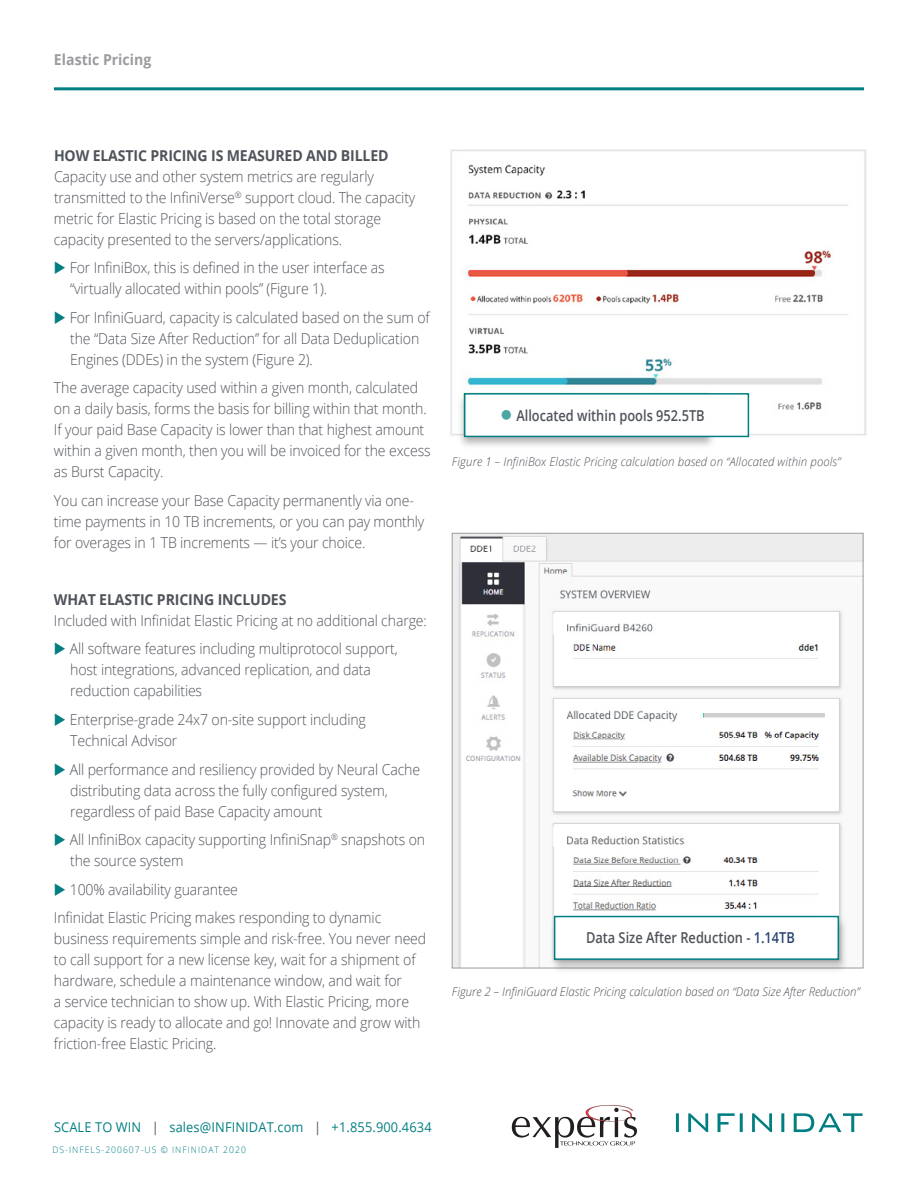
<style>
.page{position:relative;width:918px;height:1188px;background:#fff}
.page>*{position:absolute;margin:0;border:0;box-sizing:border-box;transform-origin:0 0}
.t1{font:300 15px/21px "Open Sans";letter-spacing:-.01em;color:#4f535a;scale:.94 1}
.t2{font:700 15px "Open Sans";letter-spacing:-.01em;color:#4f535a;scale:.94 1}
.t3{font:600 15px "Open Sans";color:#4f535a;scale:.85 1}
.t4{font:700 15px "Open Sans";color:#9c9b9f;scale:.94 1}
.t5{font:13.5px "Open Sans";letter-spacing:.01em;color:#007e82;scale:.95 1}
.t6{font:italic 300 12px "Open Sans";color:#4f535a;scale:.95 1}
.t7{font:300 9px "Open Sans";letter-spacing:.12em;color:#007e82;scale:.95 1}
.s1{color:#007e82}
.s2{color:#4aa6a1}
.s3{color:#274472}
.s4{color:#4f535a}
</style>
<div class="page">
<img style="left:454px;top:535px;width:407px;height:431px">
<img style="left:450px;top:149px;width:417px;height:297px">
<div style="left:549px;top:916px;width:300px;height:59px;background:#000;opacity:.2"></div>
<div style="left:554px;top:916px;width:285px;height:44px;background:#fff;border:2px solid #007e82"></div>
<div style="left:464px;top:393px;width:285px;height:44px;background:#fff;border:2px solid #007e82"></div>
<svg style="left:676px;top:1113px;width:187px;height:19px"></svg>
<hr style="left:54px;top:87px;width:810px;height:3px;background:#007e82">
<img style="left:511px;top:1105px;width:126px;height:43px">
<p class="t4" style="left:54px;top:49px;width:105px">Elastic Pricing</p>
<p class="t2" style="left:54px;top:144px;width:357px">HOW ELASTIC PRICING IS MEASURED AND BILLED</p>
<p class="t1" style="left:54px;top:165px;width:386px">Capacity use and other system metrics are regularly transmitted to the InfiniVerse<sup>®</sup> support cloud. The capacity metric for Elastic Pricing is based on the total storage capacity presented to the servers/applications.</p>
<p class="t1" style="left:70px;top:257px;width:336px;text-indent:-16px"><span class="s1">◆</span> For InfiniBox, this is defined in the user interface as “virtually allocated within pools” (Figure 1).</p>
<p class="t1" style="left:70px;top:306px;width:384px;text-indent:-16px"><span class="s1">◆</span> For InfiniGuard, capacity is calculated based on the sum of the “Data Size After Reduction” for all Data Deduplication<br>Engines (DDEs) in the system (Figure 2).</p>
<p class="t1" style="left:54px;top:377px;width:402px">The average capacity used within a given month, calculated on a daily basis, forms the basis for billing within that month.<br>If your paid Base Capacity is lower than that highest amount within a given month, then you will be invoiced for the excess as Burst Capacity.</p>
<p class="t1" style="left:54px;top:489px;width:396px">You can increase your Base Capacity permanently via one&shy;time payments in 10 TB increments, or you can pay monthly for overages in 1 TB increments — it’s your choice.</p>
<p class="t2" style="left:54px;top:589px;width:249px">WHAT ELASTIC PRICING INCLUDES</p>
<p class="t1" style="left:54px;top:610px;width:398px">Included with Infinidat Elastic Pricing at no additional charge:</p>
<p class="t1" style="left:70px;top:638px;width:350px;text-indent:-16px"><span class="s1">◆</span> All software features including multiprotocol support, host integrations, advanced replication, and data reduction capabilities</p>
<p class="t1" style="left:70px;top:709px;width:316px;text-indent:-16px"><span class="s1">◆</span> Enterprise-grade 24x7 on-site support including<br>Technical Advisor</p>
<p class="t1" style="left:70px;top:758px;width:374px;text-indent:-16px"><span class="s1">◆</span> All performance and resiliency provided by Neural Cache distributing data across the fully configured system, regardless of paid Base Capacity amount</p>
<p class="t1" style="left:70px;top:829px;width:379px;text-indent:-16px"><span class="s1">◆</span> All InfiniBox capacity supporting InfiniSnap<sup>®</sup> snapshots on the source system</p>
<p class="t1" style="left:54px;top:875px;width:350px;line-height:28.5px"><span class="s1">◆</span> 100% availability guarantee<br>Infinidat Elastic Pricing makes responding to dynamic</p>
<p class="t1" style="left:54px;top:928px;width:398px">business requirements simple and risk-free. You never need to call support for a new license key, wait for a shipment of hardware, schedule a maintenance window, and wait for<br>a service technician to show up. With Elastic Pricing, more capacity is ready to allocate and go! Innovate and grow with friction-free Elastic Pricing.</p>
<p class="t3" style="left:500px;top:405px;width:242px"><span class="s2">●</span> Allocated within pools 952.5TB</p>
<p class="t6" style="left:452px;top:454px;width:411px">Figure 1 – InfiniBox Elastic Pricing calculation based on “Allocated within pools”</p>
<p class="t3" style="left:586px;top:927px;width:247px">Data Size After Reduction - <span class="s3">1.14TB</span></p>
<p class="t6" style="left:452px;top:983px;width:431px">Figure 2 – InfiniGuard Elastic Pricing calculation based on “Data Size After Reduction”</p>
<p class="t5" style="left:54px;top:1118px;width:399px">SCALE TO WIN <span class="s4">|</span> sales@INFINIDAT.com <span class="s4">|</span> +1.855.900.4634</p>
<p class="t7" style="left:52px;top:1143px;width:205px">DS-INFELS-200607-US © INFINIDAT 2020</p>
</div>
